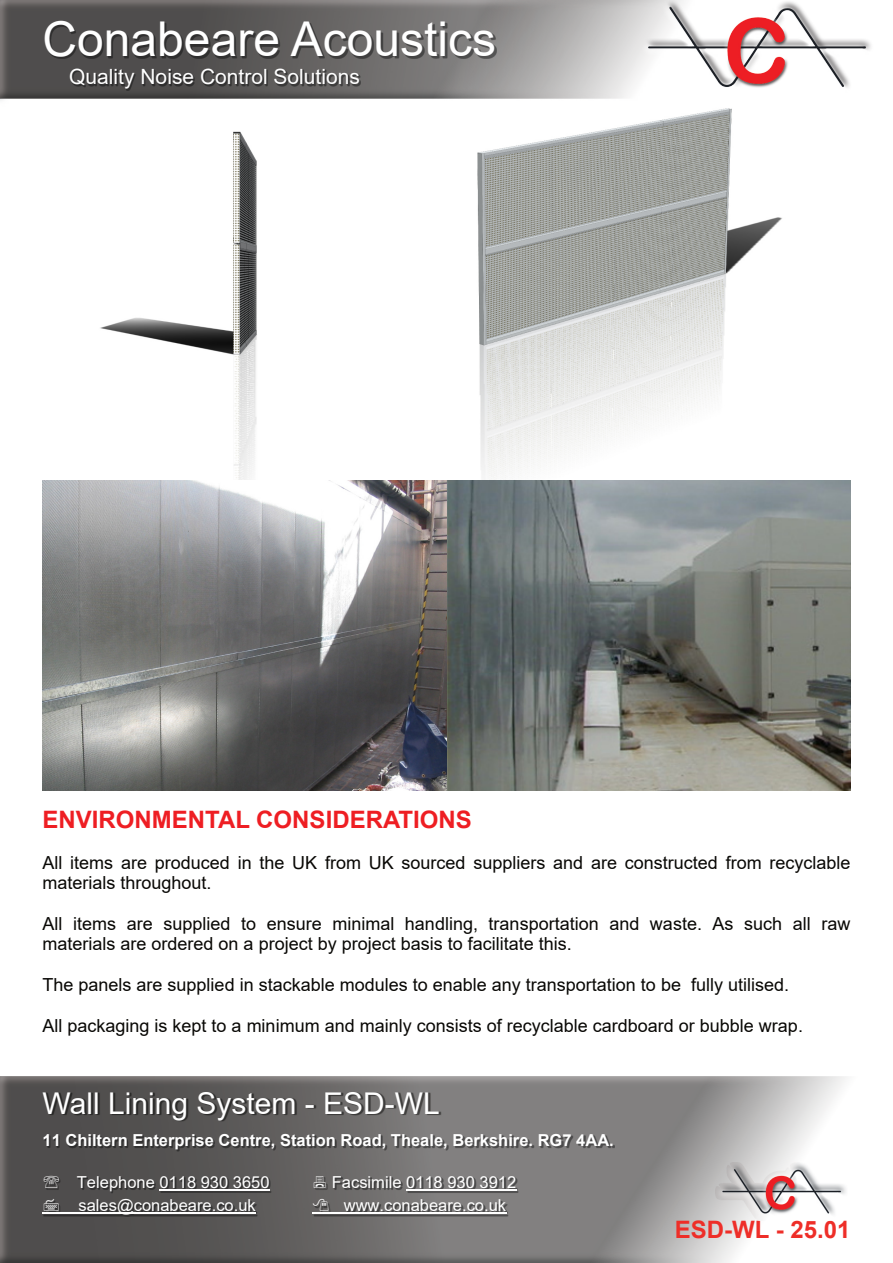
<style>
.page{position:relative;width:893px;height:1263px;background:#fff}
.page>*{position:absolute;margin:0;border:0;box-sizing:border-box;transform-origin:0 0}
.t1{font:48px "Arial";color:#fff}
.t2{font:30px "Arial";color:#fff}
.t3{font:700 24px "Arial";color:#ee1e23}
.t4{font:700 24px "Arial";color:#ee2e28}
.t5{font:21px "Arial";color:#fff}
.t6{font:18px/20.4px "Arial";color:#080704}
.t7{font:16.5px "Arial";color:#fff}
.t8{font:700 16.5px "Arial";color:#fff}
</style>
<div class="page">
<img style="left:375px;top:108px;width:437px;height:373px">
<img style="left:43px;top:131px;width:332px;height:350px">
<img style="left:0;top:0;width:697px;height:110px">
<img style="left:0;top:1077px;width:846px;height:186px">
<img style="left:44px;top:1135px;width:571px;height:81px">
<hr style="left:159px;top:1189px;width:111px;height:1px;background:#fff">
<hr style="left:406px;top:1189px;width:110px;height:1px;background:#fff">
<hr style="left:60px;top:1212px;width:196px;height:2px;background:#fff">
<hr style="left:330px;top:1212px;width:176px;height:2px;background:#fff">
<img style="left:46px;top:22px;width:451px;height:37px">
<img style="left:71px;top:70px;width:290px;height:21px">
<img style="left:640px;top:0;width:231px;height:95px">
<img style="left:716px;top:1162px;width:130px;height:58px">
<img style="left:43px;top:481px;width:807px;height:310px">
<svg style="left:44px;top:1175px;width:15px;height:12px"></svg>
<svg style="left:314px;top:1175px;width:12px;height:12px"></svg>
<svg style="left:43px;top:1198px;width:17px;height:16px"></svg>
<svg style="left:313px;top:1198px;width:17px;height:16px"></svg>
<h1 class="t1" style="left:43px;top:21px;width:455px">Conabeare Acoustics</h1>
<p class="t5" style="left:69px;top:69px;width:292px">Quality Noise Control Solutions</p>
<h3 class="t3" style="left:43px;top:810px;width:431px">ENVIRONMENTAL CONSIDERATIONS</h3>
<p class="t6" style="left:43px;top:854px;width:809px">All items are produced in the UK from UK sourced suppliers and are constructed from recyclable materials throughout.</p>
<p class="t6" style="left:43px;top:915px;width:809px">All items are supplied to ensure minimal handling, transportation and waste. As such all raw materials are ordered on a project by project basis to facilitate this.</p>
<p class="t6" style="left:43px;top:976px;width:748px">The panels are supplied in stackable modules to enable any transportation to be fully utilised.</p>
<p class="t6" style="left:43px;top:1017px;width:762px">All packaging is kept to a minimum and mainly consists of recyclable cardboard or bubble wrap.</p>
<h2 class="t2" style="left:43px;top:1092px;width:399px">Wall Lining System - ESD-WL</h2>
<p class="t8" style="left:43px;top:1134px;width:573px">11 Chiltern Enterprise Centre, Station Road, Theale, Berkshire. RG7 4AA.</p>
<p class="t7" style="left:77px;top:1175px;width:194px">Telephone 0118 930 3650</p>
<p class="t7" style="left:332px;top:1175px;width:186px">Facsimile 0118 930 3912</p>
<p class="t7" style="left:79px;top:1199px;width:179px">sales@conabeare.co.uk</p>
<p class="t7" style="left:344px;top:1199px;width:164px">www.conabeare.co.uk</p>
<h3 class="t4" style="left:675px;top:1220px;width:177px">ESD-WL - 25.01</h3>
</div>
